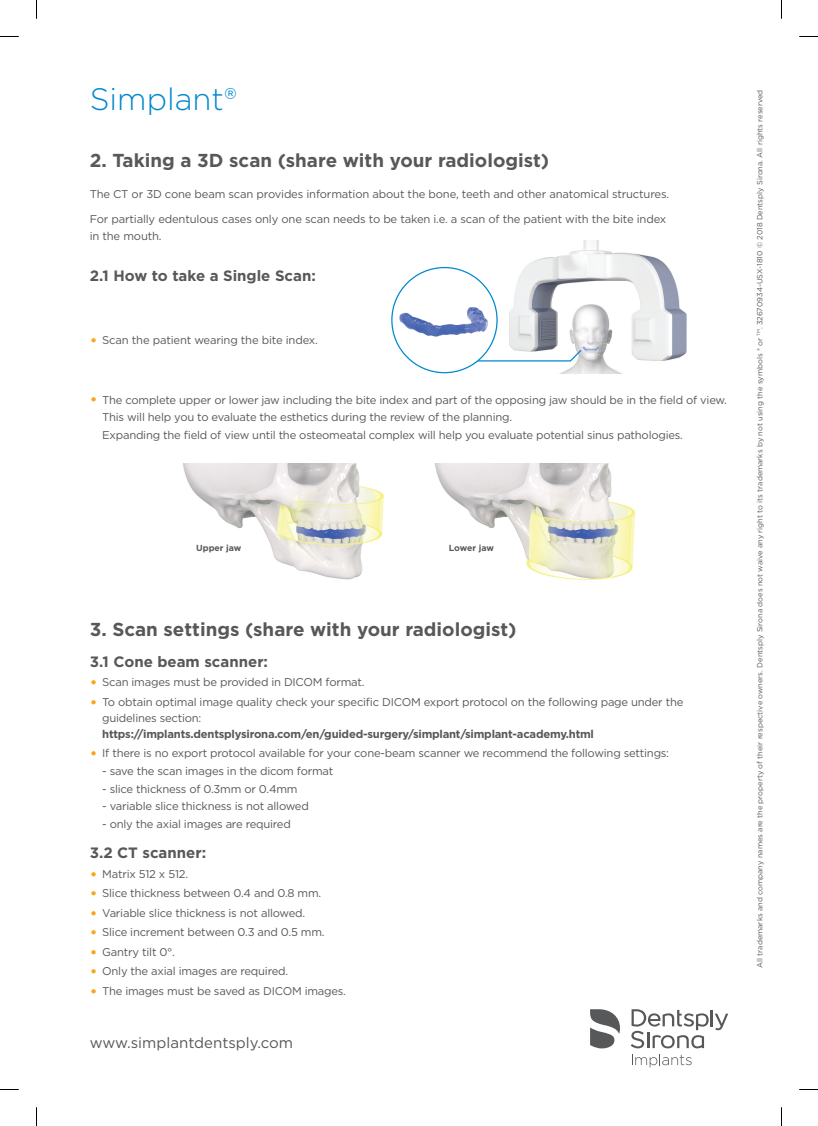
<style>
.page{position:relative;width:818px;height:1126px;background:#fff}
.page>*{position:absolute;margin:0;border:0;box-sizing:border-box;transform-origin:0 0}
.t1{font:300 31px "Gotham";color:#0088ce}
.t2{font:700 18.75px "Gotham";color:#57585a}
.t3{font:700 15px "Gotham";color:#57585a}
.t4{font:15px "Gotham";color:#57585a}
.t5{font:11.25px/17.5px "Gotham";letter-spacing:-.02em;color:#57585a}
.t6{font:700 11.25px "Gotham";letter-spacing:-.02em;color:#57585a}
.t7{font:700 8.75px "Gotham";color:#57585a}
.t8{font:7.5px "Gotham";color:#57585a}
.s1{font-size:16.25px;color:#f9a51b}
</style>
<div class="page">
<img style="left:470px;top:240px;width:217px;height:133px">
<svg style="left:475px;top:348px;width:107px;height:14px"></svg>
<img style="left:391px;top:267px;width:105px;height:105px;border-radius:53px">
<img style="left:435px;top:463px;width:200px;height:117px">
<img style="left:183px;top:463px;width:201px;height:117px">
<svg style="left:590px;top:1009px;width:29px;height:39px"></svg>
<svg style="left:630px;top:1009px;width:97px;height:58px"></svg>
<svg style="left:0;top:36px;width:19px;height:1px"></svg>
<svg style="left:799px;top:36px;width:18px;height:1px"></svg>
<svg style="left:0;top:1089px;width:19px;height:1px"></svg>
<svg style="left:799px;top:1089px;width:18px;height:1px"></svg>
<svg style="left:36px;top:0;width:1px;height:19px"></svg>
<svg style="left:36px;top:1107px;width:1px;height:18px"></svg>
<h1 class="t1" style="left:90px;top:79px;width:149px">Simplant®</h1>
<h2 class="t2" style="left:90px;top:148px;width:460px">2. Taking a 3D scan (share with your radiologist)</h2>
<p class="t5" style="left:90px;top:181px;width:580px;line-height:24.6px">The CT or 3D cone beam scan provides information about the bone, teeth and other anatomical structures.<br>For partially edentulous cases only one scan needs to be taken i.e. a scan of the patient with the bite index</p>
<p class="t5" style="left:90px;top:227px;width:73px">in the mouth.</p>
<h3 class="t3" style="left:90px;top:265px;width:227px">2.1 How to take a Single Scan:</h3>
<p class="t5" style="left:90px;top:331px;width:229px"><span class="s1">•</span> Scan the patient wearing the bite index.</p>
<p class="t5" style="left:102px;top:390px;width:625px;text-indent:-12px"><span class="s1">•</span> The complete upper or lower jaw including the bite index and part of the opposing jaw should be in the field of view.<br>This will help you to evaluate the esthetics during the review of the planning.<br>Expanding the field of view until the osteomeatal complex will help you evaluate potential sinus pathologies.</p>
<p class="t7" style="left:196px;top:541px;width:47px">Upper jaw</p>
<p class="t7" style="left:448px;top:541px;width:47px">Lower jaw</p>
<h2 class="t2" style="left:90px;top:616px;width:428px">3. Scan settings (share with your radiologist)</h2>
<h3 class="t3" style="left:90px;top:651px;width:180px">3.1 Cone beam scanner:</h3>
<p class="t5" style="left:90px;top:673px;width:276px"><span class="s1">•</span> Scan images must be provided in DICOM format.</p>
<p class="t5" style="left:102px;top:693px;width:582px;line-height:16px;text-indent:-12px"><span class="s1">•</span> To obtain optimal image quality check your specific DICOM export protocol on the following page under the guidelines section:</p>
<p class="t6" style="left:102px;top:726px;width:493px">https://implants.dentsplysirona.com/en/guided-surgery/simplant/simplant-academy.html</p>
<p class="t5" style="left:90px;top:744px;width:580px"><span class="s1">•</span> If there is no export protocol available for your cone-beam scanner we recommend the following settings:</p>
<p class="t5" style="left:102px;top:762px;width:232px">- save the scan images in the dicom format</p>
<p class="t5" style="left:102px;top:779px;width:197px">- slice thickness of 0.3mm or 0.4mm</p>
<p class="t5" style="left:102px;top:797px;width:208px">- variable slice thickness is not allowed</p>
<p class="t5" style="left:102px;top:815px;width:190px">- only the axial images are required</p>
<h3 class="t3" style="left:90px;top:842px;width:118px">3.2 CT scanner:</h3>
<p class="t5" style="left:90px;top:864px;width:100px"><span class="s1">•</span> Matrix 512 x 512.</p>
<p class="t5" style="left:90px;top:884px;width:233px"><span class="s1">•</span> Slice thickness between 0.4 and 0.8 mm.</p>
<p class="t5" style="left:90px;top:903px;width:217px"><span class="s1">•</span> Variable slice thickness is not allowed.</p>
<p class="t5" style="left:90px;top:923px;width:236px"><span class="s1">•</span> Slice increment between 0.3 and 0.5 mm.</p>
<p class="t5" style="left:90px;top:942px;width:87px"><span class="s1">•</span> Gantry tilt 0°.</p>
<p class="t5" style="left:90px;top:962px;width:200px"><span class="s1">•</span> Only the axial images are required.</p>
<p class="t5" style="left:90px;top:981px;width:258px"><span class="s1">•</span> The images must be saved as DICOM images.</p>
<h3 class="t4" style="left:90px;top:1033px;width:205px">www.simplantdentsply.com</h3>
<p class="t8" style="left:754px;top:967px;width:879px;rotate:-90deg">All trademarks and company names are the property of their respective owners. Dentsply Sirona does not waive any right to its trademarks by not using the symbols ® or <sup>TM</sup>. 32670934-USX-1810 © 2018 Dentsply Sirona. All rights reserved</p>
</div>
